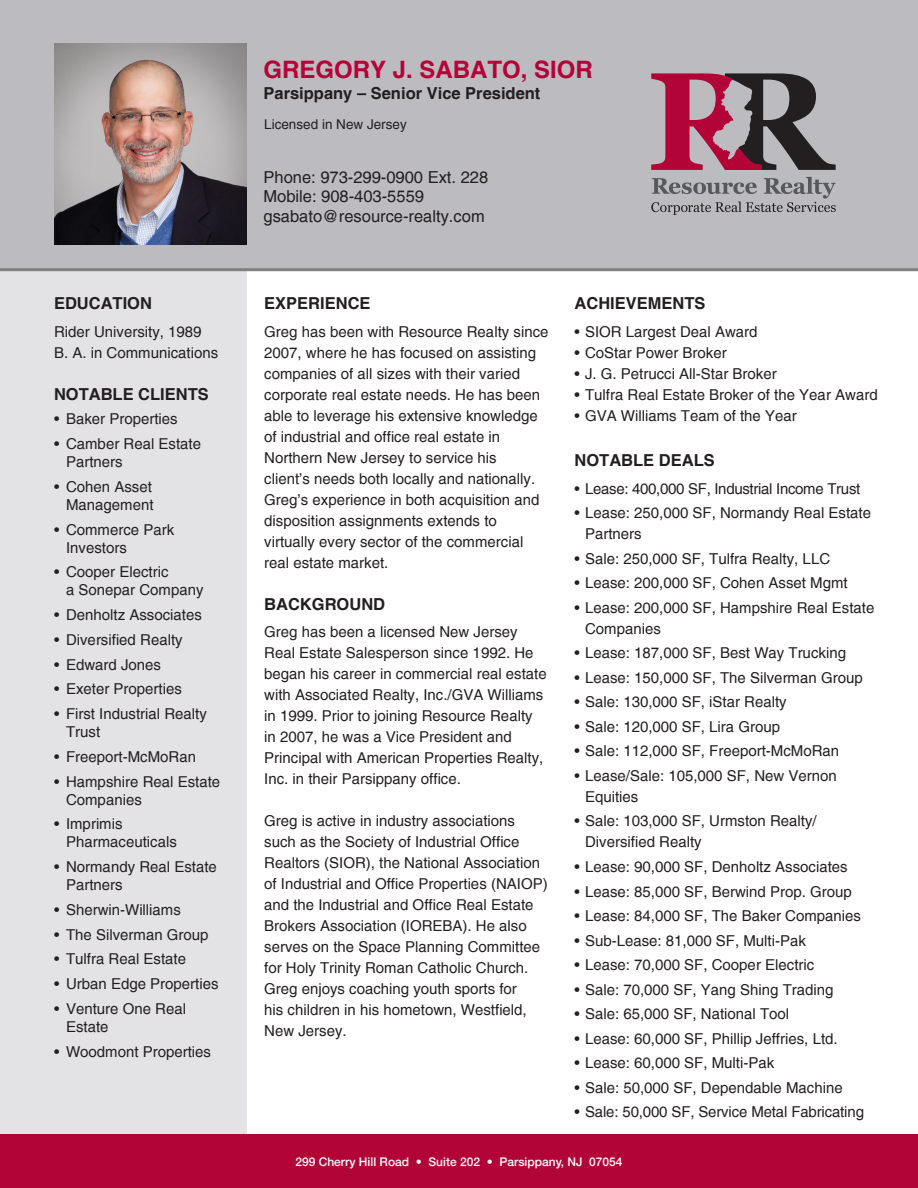
<style>
.page{position:relative;width:918px;height:1188px;background:#fff}
.page>*{position:absolute;margin:0;border:0;box-sizing:border-box;transform-origin:0 0}
.t1{font:700 24px "Helvetica";color:#b30437}
.t2{font:700 16.5px "Helvetica";color:#231f20}
.t3{font:16.5px "Helvetica";color:#231f20}
.t4{font:15px/21px "Helvetica";color:#231f20}
.t5{font:15px "Helvetica";letter-spacing:-.02em;color:#231f20}
.t6{font:13.5px "Helvetica";color:#231f20}
.t7{font:500 12px "Helvetica Neue LT Std";color:#fff}
</style>
<div class="page">
<div style="left:0;top:270px;width:246px;height:869px;background:#e3e3e6"></div>
<div style="left:0;top:0;width:918px;height:268px;background:#bcbbbf"></div>
<hr style="left:0;top:268px;width:918px;height:3px;background:#808083">
<div style="left:0;top:1134px;width:918px;height:54px;background:#b30437"></div>
<svg style="left:651px;top:177px;width:185px;height:38px"></svg>
<svg style="left:651px;top:73px;width:185px;height:97px"></svg>
<img style="left:54px;top:44px;width:192px;height:200px">
<p class="t2" style="left:54px;top:293px;width:100px">EDUCATION</p>
<p class="t4" style="left:54px;top:321px;width:149px">Rider University, 1989</p>
<p class="t4" style="left:54px;top:342px;width:166px">B. A. in Communications</p>
<p class="t2" style="left:54px;top:384px;width:156px">NOTABLE CLIENTS</p>
<p class="t4" style="left:54px;top:409px;width:125px">• Baker Properties</p>
<p class="t4" style="left:66px;top:435px;width:137px;line-height:18px;text-indent:-12px">• Camber Real Estate<br>Partners</p>
<p class="t4" style="left:54px;top:478px;width:101px;line-height:18px;text-align:right">• Cohen Asset<br>Management</p>
<p class="t4" style="left:66px;top:521px;width:110px;line-height:18px;text-indent:-12px">• Commerce Park<br>Investors</p>
<p class="t4" style="left:54px;top:562px;width:116px">• Cooper Electric</p>
<p class="t4" style="left:66px;top:580px;width:139px">a Sonepar Company</p>
<p class="t4" style="left:54px;top:605px;width:149px">• Denholtz Associates</p>
<p class="t4" style="left:54px;top:630px;width:130px">• Diversified Realty</p>
<p class="t4" style="left:54px;top:654px;width:109px">• Edward Jones</p>
<p class="t4" style="left:54px;top:679px;width:129px">• Exeter Properties</p>
<p class="t4" style="left:66px;top:705px;width:142px;line-height:18px;text-indent:-12px">• First Industrial Realty<br>Trust</p>
<p class="t4" style="left:54px;top:747px;width:144px">• Freeport-McMoRan</p>
<p class="t4" style="left:66px;top:773px;width:156px;line-height:18px;text-indent:-12px">• Hampshire Real Estate<br>Companies</p>
<p class="t4" style="left:66px;top:816px;width:112px;line-height:18px;text-indent:-12px">• Imprimis<br>Pharmaceuticals</p>
<p class="t4" style="left:66px;top:858px;width:152px;line-height:18px;text-indent:-12px">• Normandy Real Estate<br>Partners</p>
<p class="t4" style="left:54px;top:900px;width:128px">• Sherwin-Williams</p>
<p class="t4" style="left:54px;top:924px;width:156px">• The Silverman Group</p>
<p class="t4" style="left:54px;top:949px;width:134px">• Tulfra Real Estate</p>
<p class="t4" style="left:54px;top:974px;width:166px">• Urban Edge Properties</p>
<p class="t4" style="left:66px;top:1000px;width:122px;line-height:18px;text-indent:-12px">• Venture One Real<br>Estate</p>
<p class="t4" style="left:54px;top:1041px;width:159px">• Woodmont Properties</p>
<p class="t1" style="left:264px;top:55px;width:331px">GREGORY J. SABATO, SIOR</p>
<p class="t6" style="left:264px;top:116px;width:144px">Licensed in New Jersey</p>
<p class="t2" style="left:264px;top:83px;width:278px">Parsippany – Senior Vice President</p>
<p class="t3" style="left:264px;top:167px;width:226px">Phone: 973-299-0900 Ext. 228</p>
<p class="t3" style="left:264px;top:187px;width:162px">Mobile: 908-403-5559</p>
<p class="t3" style="left:264px;top:207px;width:223px">gsabato@resource-realty.com</p>
<p class="t2" style="left:264px;top:293px;width:108px">EXPERIENCE</p>
<p class="t4" style="left:264px;top:321px;width:286px">Greg has been with Resource Realty since 2007, where he has focused on assisting companies of all sizes with their varied corporate real estate needs. He has been able to leverage his extensive knowledge of industrial and office real estate in Northern New Jersey to service his<br>client’s needs both locally and nationally.<br>Greg’s experience in both acquisition and disposition assignments extends to</p>
<p class="t4" style="left:264px;top:531px;width:261px">virtually every sector of the commercial</p>
<p class="t4" style="left:264px;top:552px;width:126px">real estate market.</p>
<p class="t2" style="left:264px;top:594px;width:122px">BACKGROUND</p>
<p class="t4" style="left:264px;top:622px;width:284px">Greg has been a licensed New Jersey Real Estate Salesperson since 1992. He began his career in commercial real estate with Associated Realty, Inc./GVA Williams in 1999. Prior to joining Resource Realty in 2007, he was a Vice President and Principal with American Properties Realty, Inc. in their Parsippany office.</p>
<p class="t4" style="left:264px;top:811px;width:285px">Greg is active in industry associations such as the Society of Industrial Office Realtors (SIOR), the National Association of Industrial and Office Properties (NAIOP) and the Industrial and Office Real Estate Brokers Association (IOREBA). He also serves on the Space Planning Committee for Holy Trinity Roman Catholic Church.<br>Greg enjoys coaching youth sports for</p>
<p class="t4" style="left:264px;top:1000px;width:264px">his children in his hometown, Westfield,<br>New Jersey.</p>
<p class="t2" style="left:575px;top:293px;width:133px">ACHIEVEMENTS</p>
<p class="t4" style="left:575px;top:321px;width:185px">• SIOR Largest Deal Award</p>
<p class="t4" style="left:575px;top:342px;width:154px">• CoStar Power Broker</p>
<p class="t4" style="left:575px;top:363px;width:204px">• J. G. Petrucci All-Star Broker</p>
<p class="t4" style="left:575px;top:384px;width:305px">• Tulfra Real Estate Broker of the Year Award</p>
<p class="t4" style="left:575px;top:405px;width:224px">• GVA Williams Team of the Year</p>
<p class="t2" style="left:575px;top:450px;width:142px">NOTABLE DEALS</p>
<p class="t5" style="left:575px;top:480px;width:287px">• Lease: 400,000 SF, Industrial Income Trust</p>
<p class="t4" style="left:585px;top:503px;width:287px;text-indent:-10px">• Lease: 250,000 SF, Normandy Real Estate<br>Partners</p>
<p class="t4" style="left:575px;top:549px;width:257px">• Sale: 250,000 SF, Tulfra Realty, LLC</p>
<p class="t4" style="left:575px;top:573px;width:275px">• Lease: 200,000 SF, Cohen Asset Mgmt</p>
<p class="t4" style="left:585px;top:598px;width:291px;text-indent:-10px">• Lease: 200,000 SF, Hampshire Real Estate<br>Companies</p>
<p class="t4" style="left:575px;top:643px;width:273px">• Lease: 187,000 SF, Best Way Trucking</p>
<p class="t4" style="left:575px;top:668px;width:290px">• Lease: 150,000 SF, The Silverman Group</p>
<p class="t4" style="left:575px;top:692px;width:214px">• Sale: 130,000 SF, iStar Realty</p>
<p class="t4" style="left:575px;top:717px;width:207px">• Sale: 120,000 SF, Lira Group</p>
<p class="t4" style="left:575px;top:741px;width:266px">• Sale: 112,000 SF, Freeport-McMoRan</p>
<p class="t4" style="left:585px;top:766px;width:253px;text-indent:-10px">• Lease/Sale: 105,000 SF, New Vernon<br>Equities</p>
<p class="t4" style="left:585px;top:811px;width:233px;text-indent:-10px">• Sale: 103,000 SF, Urmston Realty/<br>Diversified Realty</p>
<p class="t4" style="left:575px;top:857px;width:275px">• Lease: 90,000 SF, Denholtz Associates</p>
<p class="t4" style="left:575px;top:881px;width:279px">• Lease: 85,000 SF, Berwind Prop. Group</p>
<p class="t4" style="left:575px;top:906px;width:288px">• Lease: 84,000 SF, The Baker Companies</p>
<p class="t4" style="left:575px;top:930px;width:233px">• Sub-Lease: 81,000 SF, Multi-Pak</p>
<p class="t4" style="left:575px;top:955px;width:241px">• Lease: 70,000 SF, Cooper Electric</p>
<p class="t4" style="left:575px;top:979px;width:260px">• Sale: 70,000 SF, Yang Shing Trading</p>
<p class="t4" style="left:575px;top:1004px;width:216px">• Sale: 65,000 SF, National Tool</p>
<p class="t4" style="left:575px;top:1028px;width:265px">• Lease: 60,000 SF, Phillip Jeffries, Ltd.</p>
<p class="t4" style="left:575px;top:1053px;width:201px">• Lease: 60,000 SF, Multi-Pak</p>
<p class="t4" style="left:575px;top:1077px;width:270px">• Sale: 50,000 SF, Dependable Machine</p>
<p class="t4" style="left:575px;top:1102px;width:291px">• Sale: 50,000 SF, Service Metal Fabricating</p>
<p class="t7" style="left:295px;top:1155px;width:329px">299 Cherry Hill Road • Suite 202 • Parsippany, NJ 07054</p>
</div>
